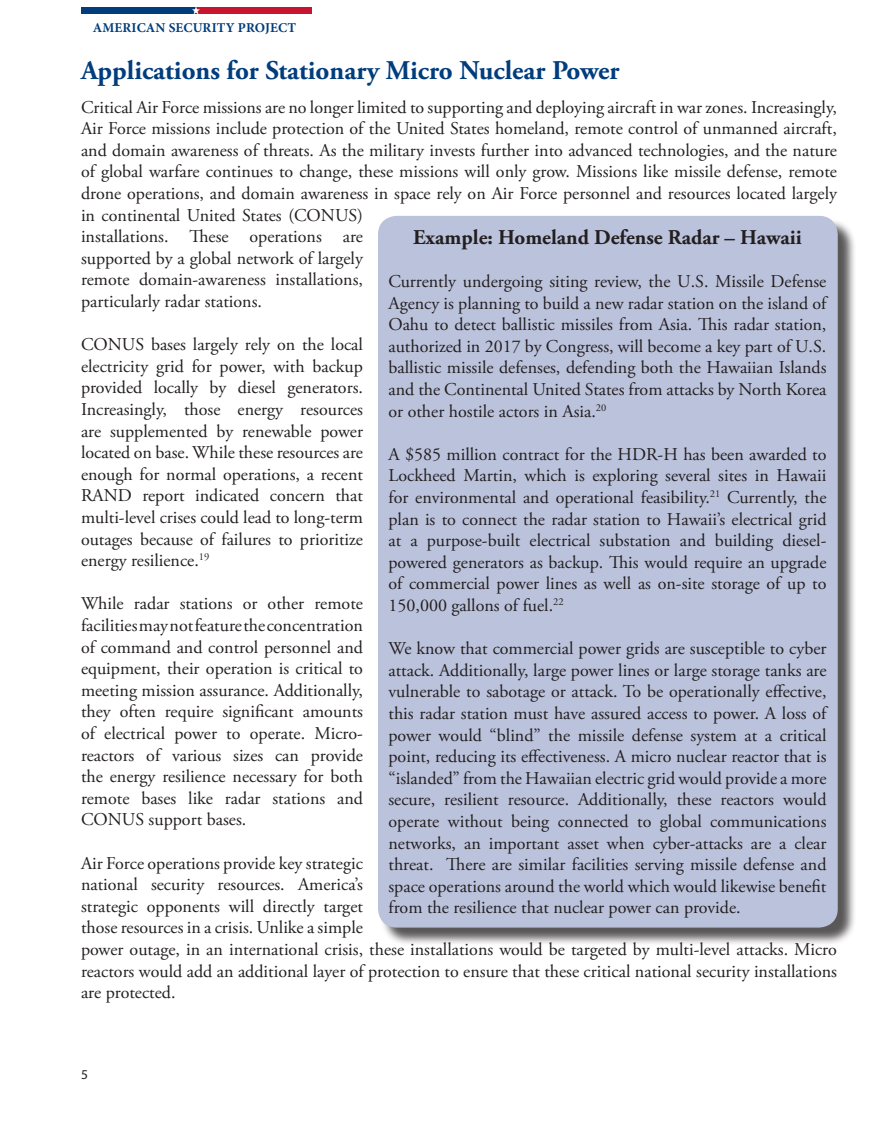
<style>
.page{position:relative;width:891px;height:1134px;background:#fff}
.page>*{position:absolute;margin:0;border:0;box-sizing:border-box;transform-origin:0 0}
.Heading_1{font:700 27px "Adobe Garamond Pro";color:#013d7d}
.t1{font:700 21px "Adobe Garamond Pro";color:#231f20}
.t2{font:18px/21.6px "Adobe Garamond Pro";color:#231f20;text-align:justify}
.t3{font:700 13.5px "Minion Pro";letter-spacing:.01em;color:#003d7a}
.t4{font:13.5px "Myriad Pro";color:#231f20}
</style>
<div class="page">
<div style="left:81px;top:7px;width:115px;height:7px;background:#003d7a"></div>
<div style="left:196px;top:7px;width:115px;height:7px;background:#c91430"></div>
<svg style="left:192px;top:7px;width:8px;height:7px"></svg>
<div style="left:380px;top:218px;width:477px;height:728px;background:#231f20;opacity:.75"></div>
<div style="left:379px;top:217px;width:458px;height:710px;background:#bbc2db;border-radius:18px"></div>
<div style="left:378px;top:216px;width:460px;height:712px;border:2px solid #bbc2db;border-radius:18px"></div>
<p class="t3" style="left:93px;top:18px;width:205px">AMERICAN SECURITY PROJECT</p>
<p class="Heading_1" style="left:81px;top:55px;width:540px">Applications for Stationary Micro Nuclear Power</p>
<p class="t2" style="left:81px;top:97px;width:758px;text-align:left">Critical Air Force missions are no longer limited to supporting and deploying aircraft in war zones. Increasingly, Air Force missions include protection of the United States homeland, remote control of unmanned aircraft, and domain awareness of threats. As the military invests further into advanced technologies, and the nature of global warfare continues to change, these missions will only grow. Missions like missile defense, remote drone operations, and domain awareness in space rely on Air Force personnel and resources located largely in continental United States (CONUS)<br>installations. These operations are<br>supported by a global network of largely<br>remote domain-awareness installations,<br>particularly radar stations.</p>
<p class="t2" style="left:81px;top:334px;width:284px">CONUS bases largely rely on the local electricity grid for power, with backup provided locally by diesel generators.<br>Increasingly, those energy resources are supplemented by renewable power located on base. While these resources are enough for normal operations, a recent RAND report indicated concern that multi-level crises could lead to long-term outages because of failures to prioritize energy resilience.<sup>19</sup></p>
<p class="t2" style="left:81px;top:594px;width:284px">While radar stations or other remote facilities may not feature the concentration of command and control personnel and equipment, their operation is critical to meeting mission assurance. Additionally, they often require significant amounts of electrical power to operate. Micro&shy;reactors of various sizes can provide the energy resilience necessary for both remote bases like radar stations and CONUS support bases.</p>
<p class="t2" style="left:81px;top:853px;width:758px;text-align:left">Air Force operations provide key strategic<br>national security resources. America’s<br>strategic opponents will directly target<br>those resources in a crisis. Unlike a simple<br>power outage, in an international crisis, these installations would be targeted by multi-level attacks. Micro reactors would add an additional layer of protection to ensure that these critical national security installations are protected.</p>
<p class="t1" style="left:413px;top:225px;width:390px">Example: Homeland Defense Radar – Hawaii</p>
<p class="t2" style="left:388px;top:271px;width:440px">Currently undergoing siting review, the U.S. Missile Defense Agency is planning to build a new radar station on the island of Oahu to detect ballistic missiles from Asia. This radar station, authorized in 2017 by Congress, will become a key part of U.S. ballistic missile defenses, defending both the Hawaiian Islands and the Continental United States from attacks by North Korea or other hostile actors in Asia.<sup>20</sup></p>
<p class="t2" style="left:388px;top:444px;width:440px">A $585 million contract for the HDR-H has been awarded to Lockheed Martin, which is exploring several sites in Hawaii for environmental and operational feasibility.<sup>21</sup> Currently, the plan is to connect the radar station to Hawaii’s electrical grid at a purpose-built electrical substation and building diesel&shy;powered generators as backup. This would require an upgrade of commercial power lines as well as on-site storage of up to 150,000 gallons of fuel.<sup>22</sup></p>
<p class="t2" style="left:388px;top:638px;width:440px">We know that commercial power grids are susceptible to cyber attack. Additionally, large power lines or large storage tanks are vulnerable to sabotage or attack. To be operationally effective, this radar station must have assured access to power. A loss of power would “blind” the missile defense system at a critical point, reducing its effectiveness. A micro nuclear reactor that is “islanded” from the Hawaiian electric grid would provide a more secure, resilient resource. Additionally, these reactors would operate without being connected to global communications networks, an important asset when cyber-attacks are a clear threat. There are similar facilities serving missile defense and space operations around the world which would likewise benefit from the resilience that nuclear power can provide.</p>
<p class="t4" style="left:81px;top:1066px;width:8px">5</p>
</div>
